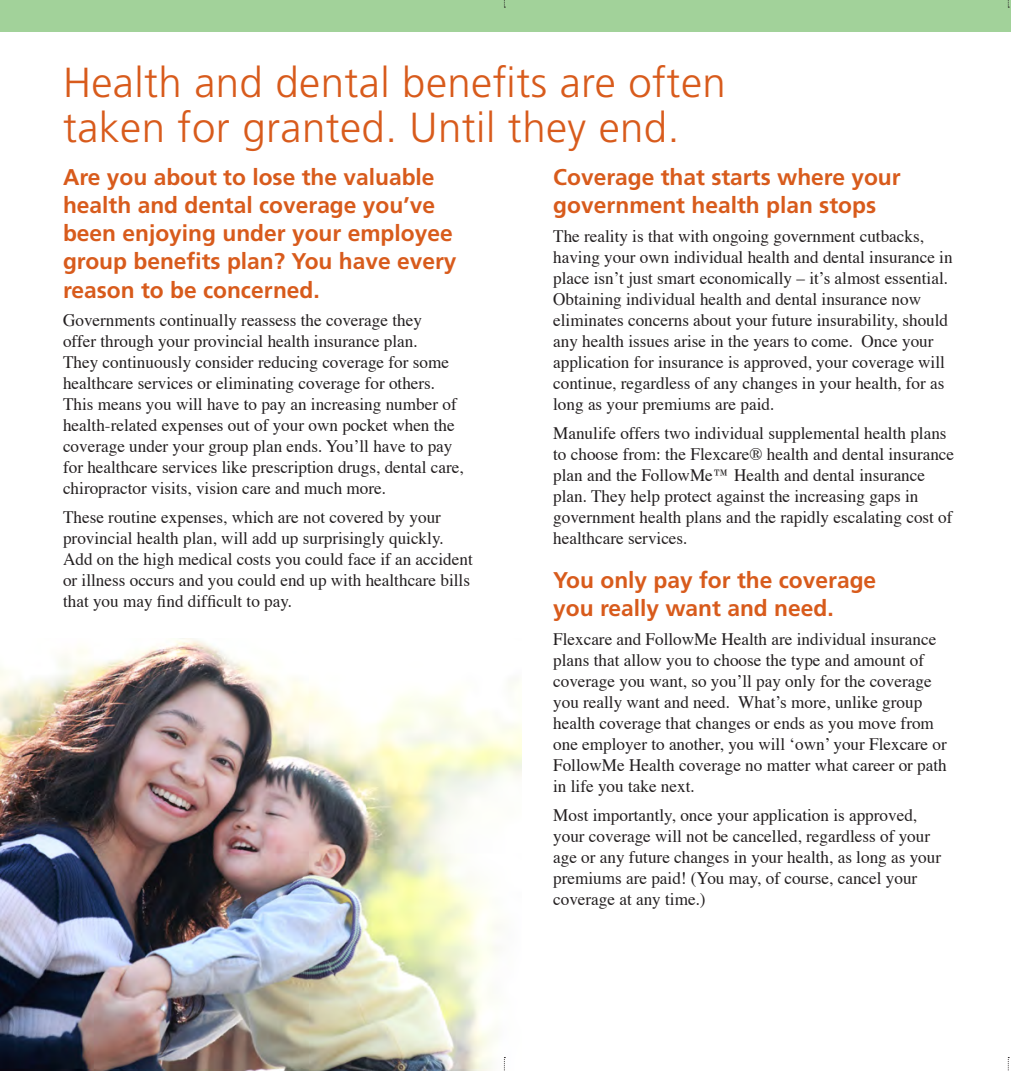
<style>
.page{position:relative;width:1011px;height:1071px;background:#fff}
.page>*{position:absolute;margin:0;border:0;box-sizing:border-box;transform-origin:0 0}
.t1{font:300 42px/45.5px "Frutiger";letter-spacing:.01em;color:#d85b1c}
.SUBHEAD{font:700 22.75px/28px "Frutiger";color:#d85b1c}
.BODY_copy{font:17.5px/21px "Times";color:#231f20}
</style>
<div class="page">
<img style="left:0;top:639px;width:522px;height:432px">
<div style="left:0;top:0;width:1010px;height:32px;background:#a2d29a"></div>
<svg style="left:504px;top:1057px;width:1px;height:14px"></svg>
<svg style="left:1007px;top:0;width:2px;height:8px"></svg>
<svg style="left:1007px;top:1057px;width:2px;height:14px"></svg>
<p class="t1" style="left:63px;top:59px;width:664px">Health and dental benefits are often taken for granted. Until they end.</p>
<p class="SUBHEAD" style="left:63px;top:164px;width:395px">Are you about to lose the valuable health and dental coverage you’ve been enjoying under your employee group benefits plan? You have every reason to be concerned.</p>
<p class="BODY_copy" style="left:63px;top:311px;width:402px">Governments continually reassess the coverage they<br>offer through your provincial health insurance plan.<br>They continuously consider reducing coverage for some healthcare services or eliminating coverage for others.<br>This means you will have to pay an increasing number of health-related expenses out of your own pocket when the coverage under your group plan ends. You’ll have to pay for healthcare services like prescription drugs, dental care, chiropractor visits, vision care and much more.</p>
<p class="BODY_copy" style="left:63px;top:508px;width:411px">These routine expenses, which are not covered by your provincial health plan, will add up surprisingly quickly.<br>Add on the high medical costs you could face if an accident or illness occurs and you could end up with healthcare bills that you may find difficult to pay.</p>
<p class="SUBHEAD" style="left:553px;top:164px;width:349px">Coverage that starts where your government health plan stops</p>
<p class="BODY_copy" style="left:553px;top:227px;width:401px">The reality is that with ongoing government cutbacks, having your own individual health and dental insurance in place isn’t just smart economically – it’s almost essential.<br>Obtaining individual health and dental insurance now eliminates concerns about your future insurability, should any health issues arise in the years to come. Once your application for insurance is approved, your coverage will continue, regardless of any changes in your health, for as long as your premiums are paid.</p>
<p class="BODY_copy" style="left:553px;top:424px;width:402px">Manulife offers two individual supplemental health plans to choose from: the Flexcare® health and dental insurance plan and the FollowMe™ Health and dental insurance plan. They help protect against the increasing gaps in government health plans and the rapidly escalating cost of healthcare services.</p>
<p class="SUBHEAD" style="left:553px;top:566px;width:324px">You only pay for the coverage you really want and need.</p>
<p class="BODY_copy" style="left:553px;top:630px;width:395px">Flexcare and FollowMe Health are individual insurance plans that allow you to choose the type and amount of coverage you want, so you’ll pay only for the coverage you really want and need. What’s more, unlike group health coverage that changes or ends as you move from one employer to another, you will ‘own’ your Flexcare or FollowMe Health coverage no matter what career or path in life you take next.</p>
<p class="BODY_copy" style="left:553px;top:805px;width:389px">Most importantly, once your application is approved, your coverage will not be cancelled, regardless of your age or any future changes in your health, as long as your premiums are paid! (You may, of course, cancel your coverage at any time.)</p>
</div>
